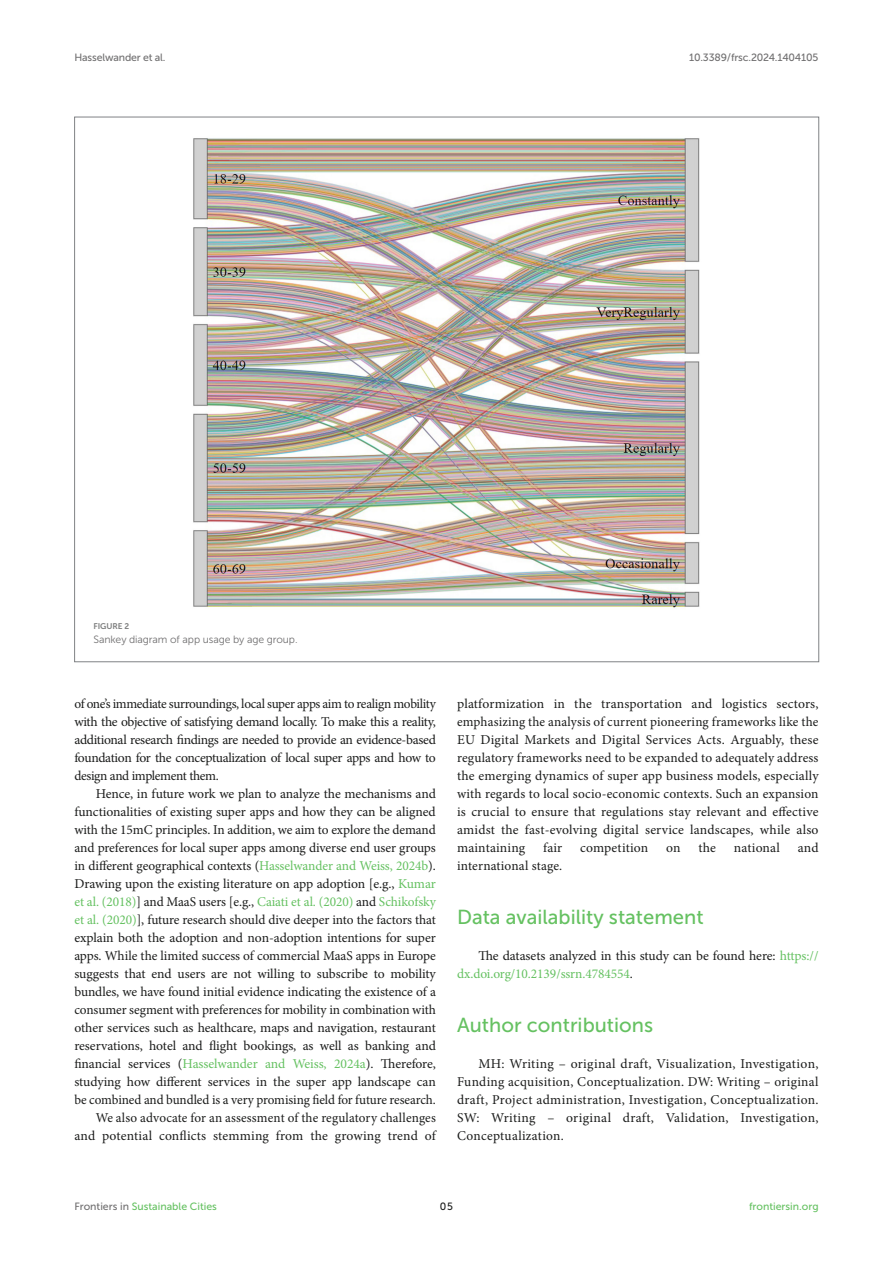
<style>
.page{position:relative;width:893px;height:1263px;background:#fff}
.page>*{position:absolute;margin:0;border:0;box-sizing:border-box;transform-origin:0 0}
.HEAD_1{font:20.25px "Museo Sans 500";color:#65c161}
.TEXT{font:13.5px/18px "Minion Pro";letter-spacing:.005em;color:#1b1c1b;text-align:justify}
.TEXT_FLUSH{font:13.5px/18px "Minion Pro";color:#1b1c1b}
.t1{font:10.5px "Museo Sans 500";color:#65c161}
.t2{font:10.5px "Museo Sans 500";letter-spacing:-.015em;color:#706f70}
.FIG_LEG{font:10.5px "Museo Sans 300";letter-spacing:-.01em;color:#706f70}
.t3{font:10.5px "Museo Sans 500";color:#1b1c1b}
.FIG_HD{font:8.25px "Museo Sans 700";letter-spacing:-.01em;color:#7e7f7f}
.s1{color:#65c161}
.s2{color:#706f70}
</style>
<div class="page">
<img style="left:193px;top:138px;width:507px;height:470px">
<p class="t2" style="left:74px;top:51px;width:92px">Hasselwander et al.</p>
<p class="t2" style="left:689px;top:51px;width:131px">10.3389/frsc.2024.1404105</p>
<p class="FIG_HD" style="left:94px;top:622px;width:37px">FIGURE 2</p>
<p class="FIG_LEG" style="left:94px;top:633px;width:206px">Sankey diagram of app usage by age group.</p>
<p class="TEXT" style="left:74px;top:695px;width:363px">of one’s immediate surroundings, local super apps aim to realign mobility with the objective of satisfying demand locally. To make this a reality, additional research findings are needed to provide an evidence-based foundation for the conceptualization of local super apps and how to design and implement them.</p>
<p class="TEXT" style="left:74px;top:785px;width:363px;text-indent:21px">Hence, in future work we plan to analyze the mechanisms and functionalities of existing super apps and how they can be aligned with the 15mC principles. In addition, we aim to explore the demand and preferences for local super apps among diverse end user groups in different geographical contexts (<span class="s1">Hasselwander and Weiss, 2024b</span>).<br>Drawing upon the existing literature on app adoption [e.g., <span class="s1">Kumar et al. (2018)</span>] and MaaS users [e.g., <span class="s1">Caiati et al. (2020)</span> and <span class="s1">Schikofsky et al. (2020)</span>], future research should dive deeper into the factors that explain both the adoption and non-adoption intentions for super apps. While the limited success of commercial MaaS apps in Europe suggests that end users are not willing to subscribe to mobility bundles, we have found initial evidence indicating the existence of a consumer segment with preferences for mobility in combination with other services such as healthcare, maps and navigation, restaurant reservations, hotel and flight bookings, as well as banking and financial services (<span class="s1">Hasselwander and Weiss, 2024a</span>). Therefore, studying how different services in the super app landscape can be combined and bundled is a very promising field for future research.</p>
<p class="TEXT" style="left:74px;top:1109px;width:363px;text-align:right">We also advocate for an assessment of the regulatory challenges and potential conflicts stemming from the growing trend of</p>
<p class="TEXT" style="left:457px;top:695px;width:363px">platformization in the transportation and logistics sectors, emphasizing the analysis of current pioneering frameworks like the EU Digital Markets and Digital Services Acts. Arguably, these regulatory frameworks need to be expanded to adequately address the emerging dynamics of super app business models, especially with regards to local socio-economic contexts. Such an expansion is crucial to ensure that regulations stay relevant and effective amidst the fast-evolving digital service landscapes, while also maintaining</p>
<p class="TEXT" style="left:543px;top:839px;width:21px">fair</p>
<p class="TEXT" style="left:580px;top:839px;width:70px">competition</p>
<p class="TEXT" style="left:666px;top:839px;width:16px">on</p>
<p class="TEXT" style="left:698px;top:839px;width:19px">the</p>
<p class="TEXT" style="left:734px;top:839px;width:47px">national</p>
<p class="TEXT" style="left:798px;top:839px;width:22px">and</p>
<p class="TEXT" style="left:457px;top:857px;width:107px">international stage.</p>
<p class="HEAD_1" style="left:457px;top:906px;width:248px">Data availability statement</p>
<p class="TEXT_FLUSH" style="left:457px;top:947px;width:363px;text-indent:21px">The datasets analyzed in this study can be found here: <span class="s1">https:// dx.doi.org/10.2139/ssrn.4784554</span>.</p>
<p class="HEAD_1" style="left:457px;top:1014px;width:197px">Author contributions</p>
<p class="TEXT_FLUSH" style="left:457px;top:1055px;width:363px;text-align:justify;text-indent:21px">MH: Writing – original draft, Visualization, Investigation, Funding acquisition, Conceptualization. DW: Writing – original draft, Project administration, Investigation, Conceptualization.<br>SW: Writing – original draft, Validation, Investigation, Conceptualization.</p>
<p class="t1" style="left:74px;top:1200px;width:144px"><span class="s2">Frontiers in</span> Sustainable Cities</p>
<p class="t3" style="left:440px;top:1200px;width:14px">05</p>
<p class="t1" style="left:749px;top:1200px;width:71px">frontiersin.org</p>
</div>
